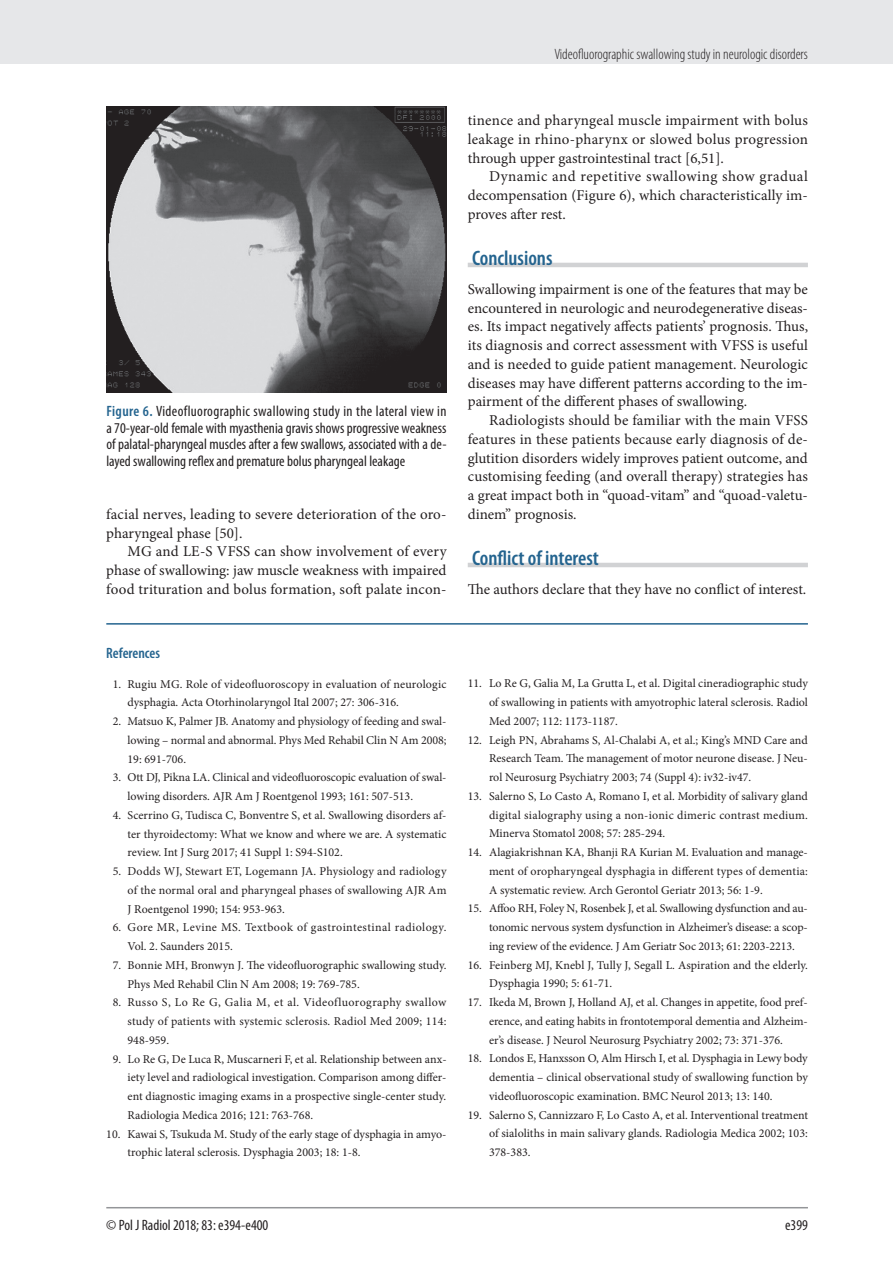
<style>
.page{position:relative;width:893px;height:1263px;background:#fff}
.page>*{position:absolute;margin:0;border:0;box-sizing:border-box;transform-origin:0 0}
.t1{font:600 condensed 21px "Myriad Pro";color:#24648f}
.t2{font:15px/18.8px "Minion Pro";color:#231f20;text-align:justify}
.t3{font:condensed 15px/16.5px "Myriad Pro";color:#231f20;text-align:justify}
.t4{font:300 condensed 15px "Myriad Pro";color:#231f20}
.t5{font:600 condensed 15px "Myriad Pro";color:#24648f}
.t6{font:12px/18.8px "Minion Pro";color:#231f20;text-align:justify}
.t7{font:12px/18.8px "Minion Pro";letter-spacing:.03em;color:#231f20}
.s1{font-weight:600;color:#24648f}
</style>
<div class="page">
<div style="left:0;top:0;width:893px;height:64px;background:#e6e7e9"></div>
<hr style="left:106px;top:1207px;width:702px;height:1px;background:#939598">
<hr style="left:468px;top:263px;width:340px;height:4px;background:#d1d2d4">
<hr style="left:468px;top:563px;width:340px;height:4px;background:#d1d2d4">
<img style="left:106px;top:106px;width:340px;height:286px">
<hr style="left:106px;top:623px;width:702px;height:2px;background:#24648f">
<p class="t3" style="left:106px;top:403px;width:342px"><span class="s1">Figure 6.</span> Videofluorographic swallowing study in the lateral view in a 70-year-old female with myasthenia gravis shows progressive weakness of palatal-pharyngeal muscles after a few swallows, associated with a de&shy;layed swallowing reflex and premature bolus pharyngeal leakage</p>
<p class="t2" style="left:106px;top:505px;width:342px">facial nerves, leading to severe deterioration of the oro&shy;pharyngeal phase [50].</p>
<p class="t2" style="left:106px;top:542px;width:342px;text-indent:21px">MG and LE-S VFSS can show involvement of every phase of swallowing: jaw muscle weakness with impaired food trituration and bolus formation, soft palate incon-</p>
<p class="t5" style="left:106px;top:643px;width:55px">References</p>
<p class="t6" style="left:128px;top:674px;width:320px;text-indent:-15px">1. Rugiu MG. Role of videofluoroscopy in evaluation of neurologic dysphagia. Acta Otorhinolaryngol Ital 2007; 27: 306-316.</p>
<p class="t6" style="left:128px;top:712px;width:321px;text-indent:-15px">2. Matsuo K, Palmer JB. Anatomy and physiology of feeding and swal&shy;lowing – normal and abnormal. Phys Med Rehabil Clin N Am 2008; 19: 691-706.</p>
<p class="t6" style="left:128px;top:768px;width:320px;text-indent:-15px">3. Ott DJ, Pikna LA. Clinical and videofluoroscopic evaluation of swal&shy;lowing disorders. AJR Am J Roentgenol 1993; 161: 507-513.</p>
<p class="t6" style="left:128px;top:806px;width:320px;text-indent:-15px">4. Scerrino G, Tudisca C, Bonventre S, et al. Swallowing disorders af&shy;ter thyroidectomy: What we know and where we are. A systematic review. Int J Surg 2017; 41 Suppl 1: S94-S102.</p>
<p class="t6" style="left:128px;top:862px;width:320px;text-indent:-15px">5. Dodds WJ, Stewart ET, Logemann JA. Physiology and radiology of the normal oral and pharyngeal phases of swallowing AJR Am J Roentgenol 1990; 154: 953-963.</p>
<p class="t7" style="left:128px;top:918px;width:320px;text-indent:-15px">6. Gore MR, Levine MS. Textbook of gastrointestinal radiology.<br>Vol. 2. Saunders 2015.</p>
<p class="t6" style="left:128px;top:956px;width:320px;text-indent:-15px">7. Bonnie MH, Bronwyn J. The videofluorographic swallowing study.<br>Phys Med Rehabil Clin N Am 2008; 19: 769-785.</p>
<p class="t6" style="left:128px;top:993px;width:320px;text-indent:-15px">8. Russo S, Lo Re G, Galia M, et al. Videofluorography swallow study of patients with systemic sclerosis. Radiol Med 2009; 114:<br>948-959.</p>
<p class="t6" style="left:128px;top:1049px;width:321px;text-indent:-15px">9. Lo Re G, De Luca R, Muscarneri F, et al. Relationship between anx&shy;iety level and radiological investigation. Comparison among differ&shy;ent diagnostic imaging exams in a prospective single-center study.<br>Radiologia Medica 2016; 121: 763-768.</p>
<p class="t6" style="left:128px;top:1124px;width:320px;text-indent:-21px">10. Kawai S, Tsukuda M. Study of the early stage of dysphagia in amyo&shy;trophic lateral sclerosis. Dysphagia 2003; 18: 1-8.</p>
<p class="t4" style="left:554px;top:45px;width:255px">Videofluorographic swallowing study in neurologic disorders</p>
<p class="t2" style="left:468px;top:111px;width:342px">tinence and pharyngeal muscle impairment with bolus leakage in rhino-pharynx or slowed bolus progression through upper gastrointestinal tract [6,51].</p>
<p class="t2" style="left:468px;top:167px;width:342px;text-indent:21px">Dynamic and repetitive swallowing show gradual decompensation (Figure 6), which characteristically im&shy;proves after rest.</p>
<h1 class="t1" style="left:472px;top:245px;width:82px">Conclusions</h1>
<p class="t2" style="left:468px;top:280px;width:342px">Swallowing impairment is one of the features that may be encountered in neurologic and neurodegenerative diseas&shy;es. Its impact negatively affects patients’ prognosis. Thus, its diagnosis and correct assessment with VFSS is useful and is needed to guide patient management. Neurologic diseases may have different patterns according to the im&shy;pairment of the different phases of swallowing.</p>
<p class="t2" style="left:468px;top:411px;width:342px;text-indent:21px">Radiologists should be familiar with the main VFSS features in these patients because early diagnosis of de&shy;glutition disorders widely improves patient outcome, and customising feeding (and overall therapy) strategies has a great impact both in “quoad-vitam” and “quoad-valetu&shy;dinem” prognosis.</p>
<h1 class="t1" style="left:472px;top:545px;width:128px">Conflict of interest</h1>
<p class="t2" style="left:468px;top:580px;width:340px">The authors declare that they have no conflict of interest.</p>
<p class="t6" style="left:489px;top:674px;width:321px;text-indent:-21px">11. Lo Re G, Galia M, La Grutta L, et al. Digital cineradiographic study of swallowing in patients with amyotrophic lateral sclerosis. Radiol Med 2007; 112: 1173-1187.</p>
<p class="t6" style="left:489px;top:730px;width:320px;text-indent:-21px">12. Leigh PN, Abrahams S, Al-Chalabi A, et al.; King’s MND Care and Research Team. The management of motor neurone disease. J Neu&shy;rol Neurosurg Psychiatry 2003; 74 (Suppl 4): iv32-iv47.</p>
<p class="t6" style="left:489px;top:787px;width:320px;text-indent:-21px">13. Salerno S, Lo Casto A, Romano I, et al. Morbidity of salivary gland digital sialography using a non-ionic dimeric contrast medium.<br>Minerva Stomatol 2008; 57: 285-294.</p>
<p class="t6" style="left:489px;top:843px;width:320px;text-indent:-21px">14. Alagiakrishnan KA, Bhanji RA Kurian M. Evaluation and manage&shy;ment of oropharyngeal dysphagia in different types of dementia:<br>A systematic review. Arch Gerontol Geriatr 2013; 56: 1-9.</p>
<p class="t6" style="left:489px;top:899px;width:320px;text-indent:-21px">15. Affoo RH, Foley N, Rosenbek J, et al. Swallowing dysfunction and au&shy;tonomic nervous system dysfunction in Alzheimer’s disease: a scop&shy;ing review of the evidence. J Am Geriatr Soc 2013; 61: 2203-2213.</p>
<p class="t6" style="left:489px;top:955px;width:320px;text-indent:-21px">16. Feinberg MJ, Knebl J, Tully J, Segall L. Aspiration and the elderly.<br>Dysphagia 1990; 5: 61-71.</p>
<p class="t6" style="left:489px;top:993px;width:320px;text-indent:-21px">17. Ikeda M, Brown J, Holland AJ, et al. Changes in appetite, food pref&shy;erence, and eating habits in frontotemporal dementia and Alzheim&shy;er’s disease. J Neurol Neurosurg Psychiatry 2002; 73: 371-376.</p>
<p class="t6" style="left:489px;top:1049px;width:320px;text-indent:-21px">18. Londos E, Hanxsson O, Alm Hirsch I, et al. Dysphagia in Lewy body dementia – clinical observational study of swallowing function by videofluoroscopic examination. BMC Neurol 2013; 13: 140.</p>
<p class="t6" style="left:489px;top:1105px;width:321px;text-indent:-21px">19. Salerno S, Cannizzaro F, Lo Casto A, et al. Interventional treatment of sialoliths in main salivary glands. Radiologia Medica 2002; 103:<br>378-383.</p>
<p class="t3" style="left:106px;top:1216px;width:164px">© Pol J Radiol 2018; 83: e394-e400</p>
<p class="t3" style="left:785px;top:1216px;width:24px">e399</p>
</div>
